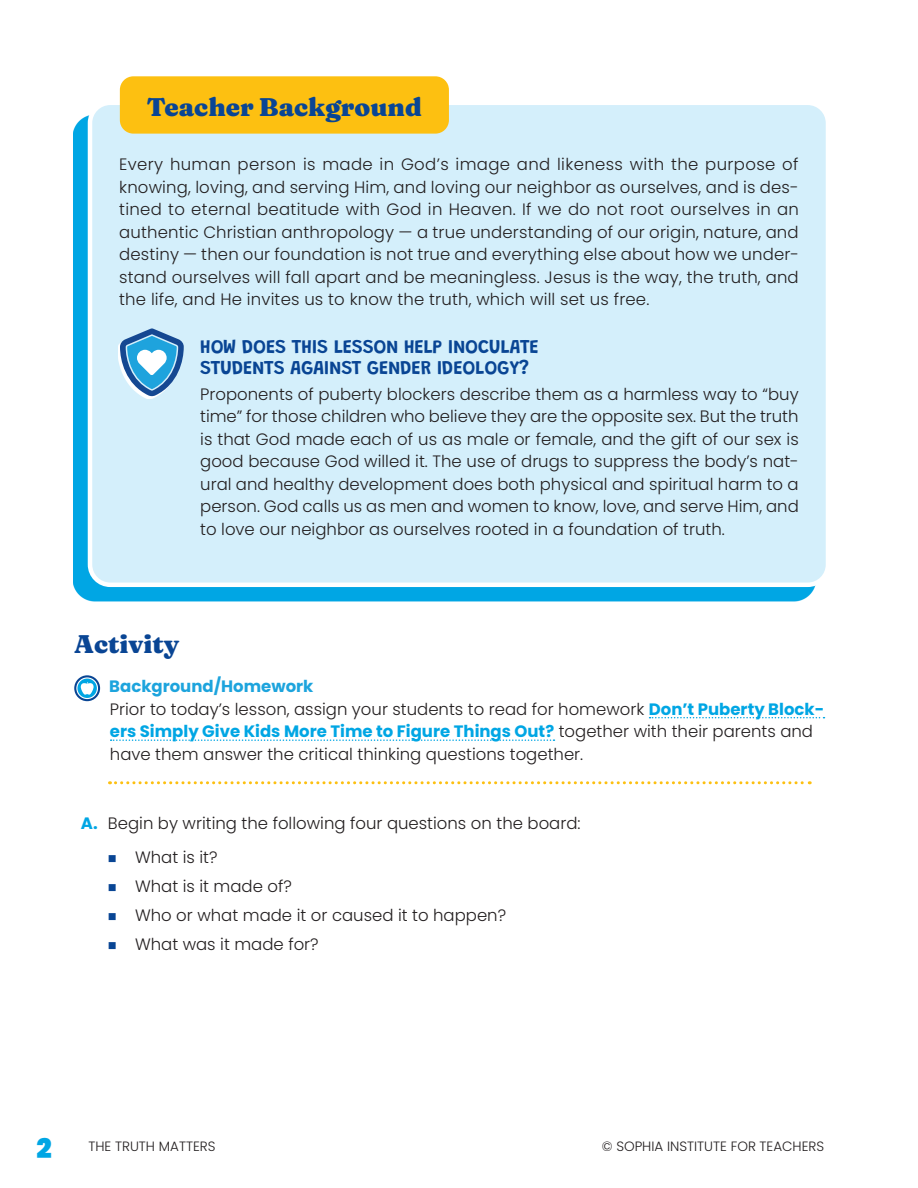
<style>
.page{position:relative;width:918px;height:1188px;background:#fff}
.page>*{position:absolute;margin:0;border:0;box-sizing:border-box;transform-origin:0 0}
.t1{font:900 27px "Poppins";color:#00a6e4}
.t2{font:900 25.5px "Fraunces 9 pt";color:#094594}
.t3{font:600 19.5px/21px "Grandstander";letter-spacing:-.015em;color:#094594}
.t4{font:300 16.5px/22.5px "Poppins";color:#231f20}
.t5{font:300 13.5px "Poppins";color:#231f20}
.s1{font-weight:700;color:#1da4dd}
.s2{font-weight:700;color:#00a6e4}
</style>
<div class="page">
<div style="left:73px;top:115px;width:743px;height:486px;background:#00a6e4"></div>
<div style="left:90px;top:103px;width:738px;height:482px;background:#d4effb;border-radius:20px"></div>
<div style="left:88px;top:101px;width:742px;height:486px;border:4px solid #fff;border-radius:20px"></div>
<div style="left:120px;top:76px;width:329px;height:58px;background:#fdc011;border-radius:14px"></div>
<svg style="left:118px;top:343px;width:39px;height:56px"></svg>
<svg style="left:120px;top:328px;width:64px;height:68px"></svg>
<svg style="left:650px;top:717px;width:174px;height:1px"></svg>
<svg style="left:111px;top:739px;width:443px;height:2px"></svg>
<svg style="left:110px;top:781px;width:700px;height:3px"></svg>
<svg style="left:74px;top:675px;width:26px;height:26px"></svg>
<svg style="left:77px;top:678px;width:20px;height:21px"></svg>
<div style="left:76px;top:677px;width:22px;height:22px;border:1px solid #fff;border-radius:50%"></div>
<svg style="left:81px;top:682px;width:13px;height:13px"></svg>
<h2 class="t2" style="left:147px;top:87px;width:277px">Teacher Background</h2>
<p class="t4" style="left:119px;top:153px;width:681px;text-align:justify">Every human person is made in God’s image and likeness with the purpose of knowing, loving, and serving Him, and loving our neighbor as ourselves, and is des&shy;tined to eternal beatitude with God in Heaven. If we do not root ourselves in an authentic Christian anthropology — a true understanding of our origin, nature, and destiny — then our foundation is not true and everything else about how we under&shy;stand ourselves will fall apart and be meaningless. Jesus is the way, the truth, and the life, and He invites us to know the truth, which will set us free.</p>
<p class="t3" style="left:200px;top:334px;width:340px">HOW DOES THIS LESSON HELP INOCULATE<br>STUDENTS AGAINST GENDER IDEOLOGY?</p>
<p class="t4" style="left:200px;top:383px;width:600px;text-align:justify">Proponents of puberty blockers describe them as a harmless way to “buy time” for those children who believe they are the opposite sex. But the truth is that God made each of us as male or female, and the gift of our sex is good because God willed it. The use of drugs to suppress the body’s nat&shy;ural and healthy development does both physical and spiritual harm to a person. God calls us as men and women to know, love, and serve Him, and to love our neighbor as ourselves rooted in a foundation of truth.</p>
<h2 class="t2" style="left:74px;top:625px;width:106px">Activity</h2>
<p class="t4" style="left:109px;top:675px;width:717px"><span class="s1">Background/Homework<br></span>Prior to today’s lesson, assign your students to read for homework <span class="s2">Don’t Puberty Block&shy;ers Simply Give Kids More Time to Figure Things Out?</span> together with their parents and have them answer the critical thinking questions together.</p>
<p class="t4" style="left:135px;top:807px;width:447px;line-height:33.3px;text-indent:-54px"><span class="s2">A.</span> Begin by writing the following four questions on the board:<br>What is it?</p>
<p class="t4" style="left:135px;top:872px;width:373px;line-height:29.2px">What is it made of?<br>Who or what made it or caused it to happen?<br>What was it made for?</p>
<h1 class="t1" style="left:37px;top:1133px;width:17px">2</h1>
<p class="t5" style="left:88px;top:1138px;width:129px">The Truth Matters</p>
<p class="t5" style="left:602px;top:1138px;width:224px">© SOPHIA INSTITUTE FOR TEACHERS</p>
</div>
